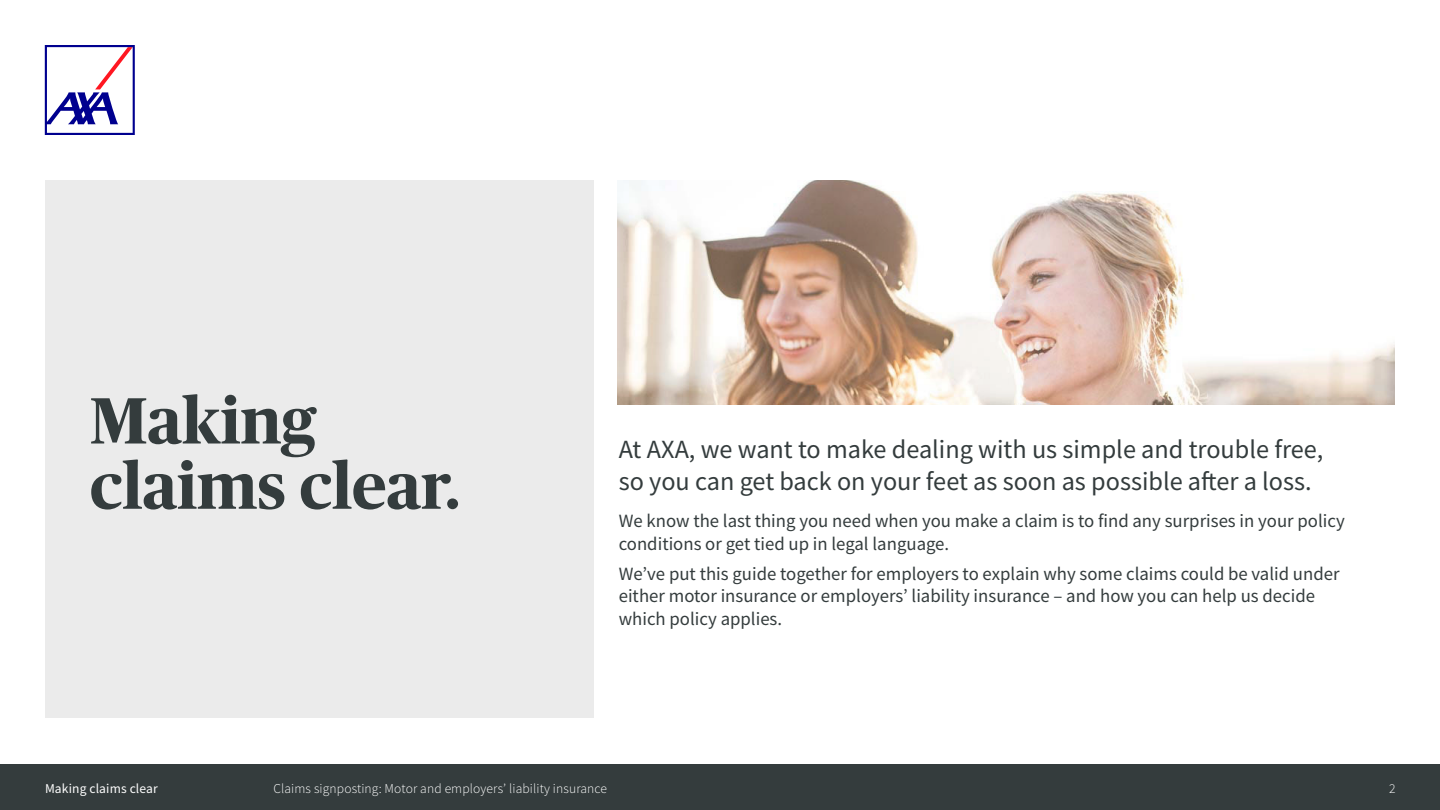
<style>
.page{position:relative;width:1440px;height:810px;background:#fff}
.page>*{position:absolute;margin:0;border:0;box-sizing:border-box;transform-origin:0 0}
.Making_claims_clear{font:700 65.25px/65.2px "Publico Headline";color:#343c3d}
.Intro_Copy_-_35pt{font:26.25px/31.5px "Source Sans Pro";color:#343c3d}
.Copy_-_25pt{font:18.75px/22.5px "Source Sans Pro";color:#343c3d}
.t1{font:300 13.5px "Source Sans Pro";letter-spacing:.01em;color:#fff}
.t2{font:13.5px "Source Sans Pro";letter-spacing:.01em;color:#fff}
</style>
<div class="page">
<div style="left:0;top:765px;width:1440px;height:45px;background:#343c3d"></div>
<div style="left:45px;top:180px;width:548px;height:538px;background:#ebebeb"></div>
<img style="left:618px;top:180px;width:777px;height:225px">
<svg style="left:45px;top:45px;width:90px;height:90px"></svg>
<p class="Making_claims_clear" style="left:90px;top:384px;width:372px">Making claims clear.</p>
<p class="Intro_Copy_-_35pt" style="left:619px;top:434px;width:706px">At AXA, we want to make dealing with us simple and trouble free, so you can get back on your feet as soon as possible after a loss.</p>
<p class="Copy_-_25pt" style="left:619px;top:510px;width:728px">We know the last thing you need when you make a claim is to find any surprises in your policy conditions or get tied up in legal language.</p>
<p class="Copy_-_25pt" style="left:619px;top:562px;width:722px">We’ve put this guide together for employers to explain why some claims could be valid under either motor insurance or employers’ liability insurance – and how you can help us decide which policy applies.</p>
<p class="t2" style="left:45px;top:779px;width:114px">Making claims clear</p>
<p class="t1" style="left:273px;top:780px;width:335px">Claims signposting: Motor and employers’ liability insurance</p>
<p class="t1" style="left:1389px;top:780px;width:8px">2</p>
</div>
